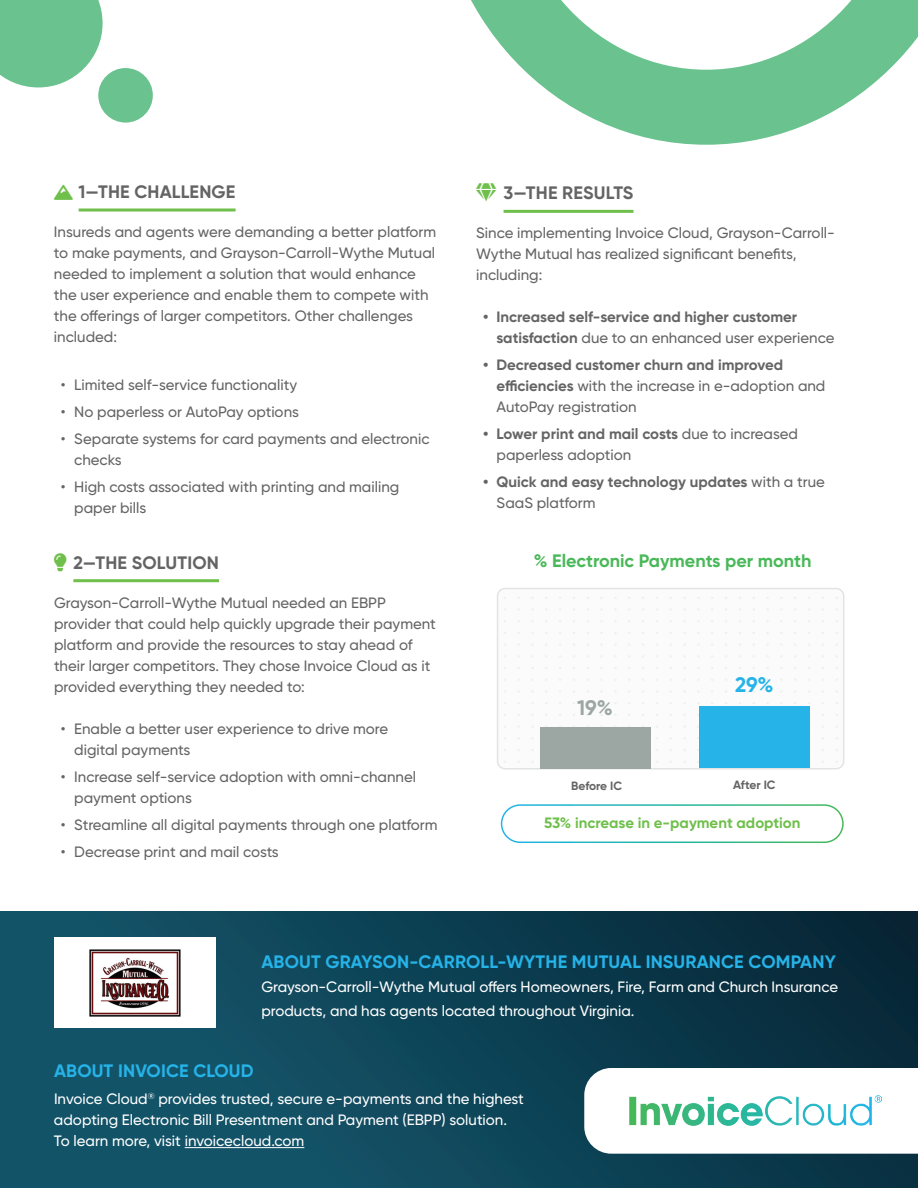
<style>
.page{position:relative;width:918px;height:1188px;background:#fff}
.page>*{position:absolute;margin:0;border:0;box-sizing:border-box;transform-origin:0 0}
.t1{font:700 21px "Gilroy";color:#26b3e8}
.t2{font:700 21px "Gilroy";color:#9ca7a4}
.t3{font:700 18px "Gilroy";letter-spacing:.01em;color:#26b3e8}
.t4{font:700 18px "Gilroy";letter-spacing:.01em;color:#646464}
.t5{font:700 18px "Gilroy";color:#49b859}
.t6{font:500 15px/21px "Gilroy";color:#646464}
.t7{font:500 15px/21px "Gilroy";color:#fff}
.t8{font:700 15px/21px "Gilroy";color:#646464}
.t9{font:700 15px "Gilroy";color:#6fbf4b}
.t10{font:700 12px "Gilroy";color:#646464}
.s1{color:#6fbf4b}
.s2{font-weight:500}
.s3{font-weight:700}
</style>
<div class="page">
<div style="left:0;top:912px;width:918px;height:276px;background:linear-gradient(to right,#155a70,#07293a)"></div>
<svg style="left:584px;top:1068px;width:334px;height:86px"></svg>
<hr style="left:79px;top:208px;width:157px;height:3px;background:#6fbf4b">
<hr style="left:73px;top:579px;width:146px;height:3px;background:#6fbf4b">
<hr style="left:504px;top:210px;width:130px;height:3px;background:#6fbf4b">
<hr style="left:185px;top:1147px;width:119px;height:1px;background:#fff">
<img style="left:629px;top:1095px;width:252px;height:31px">
<div style="left:54px;top:937px;width:162px;height:91px;background:#fff"></div>
<img style="left:90px;top:950px;width:90px;height:66px">
<svg style="left:0;top:0;width:103px;height:87px;background:#7bca9b"></svg>
<div style="left:98px;top:68px;width:55px;height:55px;background:#6ac38e;border-radius:50%"></div>
<svg style="left:471px;top:0;width:447px;height:145px"></svg>
<div style="left:501px;top:804px;width:343px;height:39px;border:2px solid #fff;border-radius:19px"></div>
<div style="left:498px;top:589px;width:346px;height:180px;background:#fbfbfb;border-radius:8px"></div>
<div style="left:497px;top:588px;width:347px;height:181px;border:2px solid #9ca7a4;border-radius:8px"></div>
<div style="left:700px;top:706px;width:110px;height:62px;background:#26b3e8"></div>
<div style="left:541px;top:728px;width:110px;height:41px;background:#9ca7a4"></div>
<p class="t4" style="left:54px;top:180px;width:183px"><span class="s1">✓</span> 1—THE CHALLENGE</p>
<p class="t6" style="left:54px;top:221px;width:384px">Insureds and agents were demanding a better platform to make payments, and Grayson-Carroll-Wythe Mutual needed to implement a solution that would enhance the user experience and enable them to compete with the offerings of larger competitors. Other challenges included:</p>
<p class="t6" style="left:61px;top:374px;width:238px">• Limited self-service functionality</p>
<p class="t6" style="left:61px;top:401px;width:240px">• No paperless or AutoPay options</p>
<p class="t6" style="left:74px;top:428px;width:357px;text-indent:-13px">• Separate systems for card payments and electronic checks</p>
<p class="t6" style="left:74px;top:476px;width:327px;text-indent:-13px">• High costs associated with printing and mailing paper bills</p>
<p class="t4" style="left:73px;top:551px;width:147px">2—THE SOLUTION</p>
<p class="t6" style="left:54px;top:592px;width:383px">Grayson-Carroll-Wythe Mutual needed an EBPP provider that could help quickly upgrade their payment platform and provide the resources to stay ahead of their larger competitors. They chose Invoice Cloud as it provided everything they needed to:</p>
<p class="t6" style="left:74px;top:718px;width:315px;text-indent:-13px">• Enable a better user experience to drive more digital payments</p>
<p class="t6" style="left:74px;top:766px;width:343px;text-indent:-13px">• Increase self-service adoption with omni-channel payment options</p>
<p class="t6" style="left:61px;top:814px;width:378px">• Streamline all digital payments through one platform</p>
<p class="t6" style="left:61px;top:841px;width:220px">• Decrease print and mail costs</p>
<p class="t4" style="left:504px;top:182px;width:131px">3—THE RESULTS</p>
<p class="t6" style="left:476px;top:222px;width:360px">Since implementing Invoice Cloud, Grayson-Carroll-<br>Wythe Mutual has realized significant benefits, including:</p>
<p class="t8" style="left:497px;top:307px;width:339px;text-indent:-14px">• Increased self-service and higher customer satisfaction <span class="s2">due to an enhanced user experience</span></p>
<p class="t6" style="left:497px;top:354px;width:330px;text-indent:-14px"><span class="s3">• Decreased customer churn and improved efficiencies</span> with the increase in e-adoption and<br>AutoPay registration</p>
<p class="t6" style="left:497px;top:423px;width:303px;text-indent:-14px"><span class="s3">• Lower print and mail costs</span> due to increased paperless adoption</p>
<p class="t8" style="left:497px;top:472px;width:330px;text-indent:-14px">• Quick and easy technology updates <span class="s2">with a true<br>SaaS platform</span></p>
<p class="t5" style="left:534px;top:550px;width:279px">% Electronic Payments per month</p>
<h1 class="t2" style="left:577px;top:694px;width:37px">19%</h1>
<p class="t10" style="left:571px;top:779px;width:52px">Before IC</p>
<h1 class="t1" style="left:735px;top:671px;width:40px">29%</h1>
<p class="t10" style="left:733px;top:778px;width:44px">After IC</p>
<p class="t9" style="left:544px;top:814px;width:258px">53% increase in e-payment adoption</p>
<p class="t3" style="left:261px;top:951px;width:576px">ABOUT GRAYSON-CARROLL-WYTHE MUTUAL INSURANCE COMPANY</p>
<p class="t7" style="left:261px;top:975px;width:578px;line-height:24px">Grayson-Carroll-Wythe Mutual offers Homeowners, Fire, Farm and Church Insurance products, and has agents located throughout Virginia.</p>
<p class="t3" style="left:54px;top:1060px;width:201px">ABOUT INVOICE CLOUD</p>
<p class="t7" style="left:54px;top:1088px;width:471px">Invoice Cloud<sup>®</sup> provides trusted, secure e-payments and the highest adopting Electronic Bill Presentment and Payment (EBPP) solution.<br>To learn more, visit invoicecloud.com</p>
</div>
